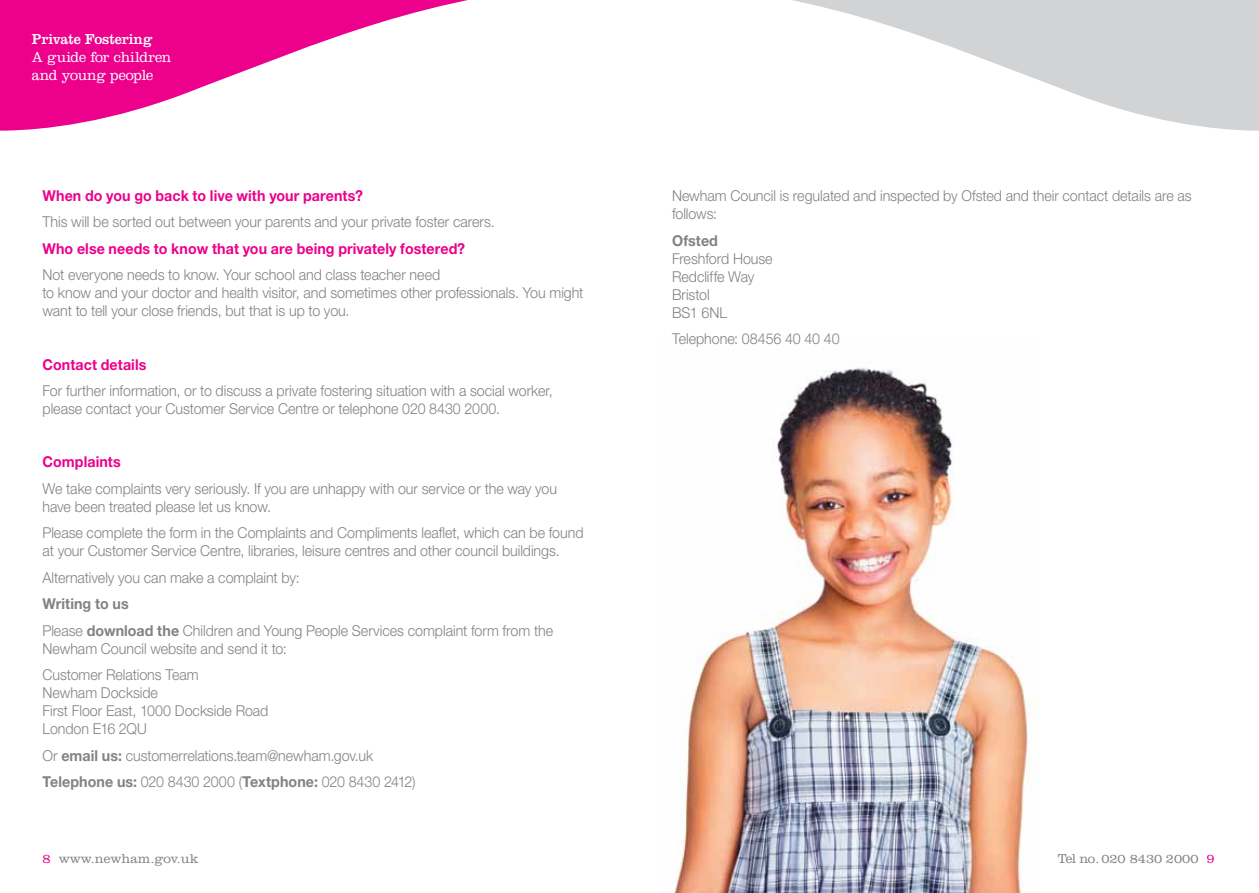
<style>
.page{position:relative;width:1259px;height:893px;background:#fff}
.page>*{position:absolute;margin:0;border:0;box-sizing:border-box;transform-origin:0 0}
.t1{font:300 15px/18px "Helvetica Neue";letter-spacing:-.005em;color:#808285;scale:.95 1}
.t2{font:700 15px "Helvetica Neue";letter-spacing:.005em;color:#ec008c;scale:.95 1}
.t3{font:300 15px/18px "Clarendon";letter-spacing:-.02em;color:#fff;scale:.95 1}
.t4{font:15px "Clarendon";letter-spacing:-.005em;color:#fff;scale:.95 1}
.t5{font:700 15px "Helvetica Neue";letter-spacing:.01em;color:#808285;scale:.95 1}
.t6{font:300 13.35px "Clarendon";color:#808285}
.s1{font-weight:700}
.s2{color:#ec008c}
</style>
<div class="page">
<img style="left:674px;top:367px;width:366px;height:526px">
<svg style="left:0;top:0;width:468px;height:131px;fill:#ec008c"></svg>
<svg style="left:792px;top:0;width:467px;height:131px;fill:#d1d3d4"></svg>
<p class="t4" style="left:32px;top:30px;width:128px">Private Fostering</p>
<p class="t3" style="left:32px;top:47px;width:148px">A guide for children and young people</p>
<p class="t2" style="left:43px;top:186px;width:339px">When do you go back to live with your parents?</p>
<p class="t1" style="left:43px;top:213px;width:477px">This will be sorted out between your parents and your private foster carers.</p>
<p class="t2" style="left:43px;top:239px;width:446px">Who else needs to know that you are being privately fostered?</p>
<p class="t1" style="left:43px;top:266px;width:571px">Not everyone needs to know. Your school and class teacher need<br>to know and your doctor and health visitor, and sometimes other professionals. You might want to tell your close friends, but that is up to you.</p>
<p class="t2" style="left:43px;top:355px;width:111px">Contact details</p>
<p class="t1" style="left:43px;top:381px;width:538px">For further information, or to discuss a private fostering situation with a social worker, please contact your Customer Service Centre or telephone 020 8430 2000.</p>
<p class="t2" style="left:43px;top:452px;width:84px">Complaints</p>
<p class="t1" style="left:43px;top:479px;width:543px">We take complaints very seriously. If you are unhappy with our service or the way you have been treated please let us know.</p>
<p class="t1" style="left:43px;top:523px;width:571px">Please complete the form in the Complaints and Compliments leaflet, which can be found at your Customer Service Centre, libraries, leisure centres and other council buildings.</p>
<p class="t1" style="left:43px;top:568px;width:272px">Alternatively you can make a complaint by:</p>
<p class="t1" style="left:43px;top:590px;width:539px;line-height:26.5px"><span class="s1">Writing to us<br></span>Please <span class="s1">download the</span> Children and Young People Services complaint form from the</p>
<p class="t1" style="left:43px;top:635px;width:259px;line-height:26.5px">Newham Council website and send it to:<br>Customer Relations Team</p>
<p class="t1" style="left:43px;top:683px;width:239px">Newham Dockside<br>First Floor East, 1000 Dockside Road<br>London E16 2QU</p>
<p class="t1" style="left:43px;top:742px;width:394px;line-height:26.5px">Or <span class="s1">email us:</span> customerrelations.team@newham.gov.uk<br><span class="s1">Telephone us:</span> 020 8430 2000 (<span class="s1">Textphone:</span> 020 8430 2412)</p>
<p class="t1" style="left:672px;top:186px;width:548px">Newham Council is regulated and inspected by Ofsted and their contact details are as follows:</p>
<p class="t5" style="left:672px;top:231px;width:50px">Ofsted</p>
<p class="t1" style="left:672px;top:249px;width:107px">Freshford House<br>Redcliffe Way<br>Bristol<br>BS1 6NL</p>
<p class="t1" style="left:672px;top:329px;width:178px">Telephone: 08456 40 40 40</p>
<p class="t6" style="left:43px;top:851px;width:158px"><span class="s2">8</span> www.newham.gov.uk</p>
<p class="t6" style="left:1058px;top:851px;width:158px">Tel no. 020 8430 2000 <span class="s2">9</span></p>
</div>
